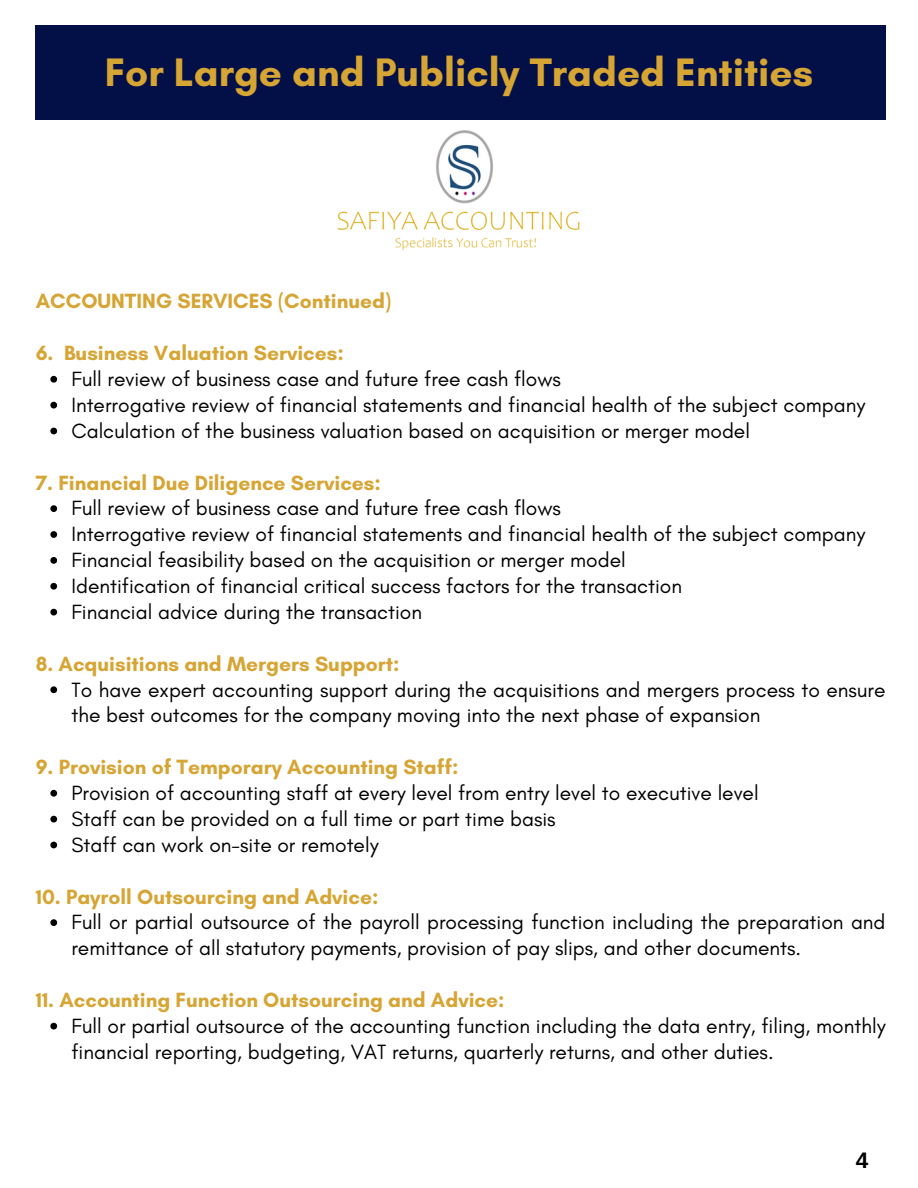
<style>
.page{position:relative;width:918px;height:1188px;background:#fff}
.page>*{position:absolute;margin:0;border:0;box-sizing:border-box;transform-origin:0 0}
.t1{font:700 40.5px "Glacial Indifference";color:#d6a534}
.t2{font:700 22.5px "Arimo";color:#000}
.t3{font:21px/25.8px "Glacial Indifference";color:#000}
.t4{font:700 21px "Glacial Indifference";color:#d6a534}
</style>
<div class="page">
<div style="left:36px;top:26px;width:850px;height:94px;background:#031047"></div>
<svg style="left:50px;top:376px;width:7px;height:7px"></svg>
<svg style="left:50px;top:402px;width:7px;height:7px"></svg>
<svg style="left:50px;top:428px;width:7px;height:6px"></svg>
<svg style="left:50px;top:505px;width:7px;height:7px"></svg>
<svg style="left:50px;top:531px;width:7px;height:7px"></svg>
<svg style="left:50px;top:557px;width:7px;height:7px"></svg>
<svg style="left:50px;top:583px;width:7px;height:7px"></svg>
<svg style="left:50px;top:609px;width:7px;height:7px"></svg>
<svg style="left:50px;top:686px;width:7px;height:7px"></svg>
<svg style="left:50px;top:790px;width:7px;height:7px"></svg>
<svg style="left:50px;top:816px;width:7px;height:7px"></svg>
<svg style="left:50px;top:842px;width:7px;height:6px"></svg>
<svg style="left:50px;top:919px;width:7px;height:7px"></svg>
<svg style="left:50px;top:1023px;width:7px;height:7px"></svg>
<img style="left:337px;top:130px;width:243px;height:121px">
<p class="t1" style="left:105px;top:48px;width:710px">For Large and Publicly Traded Entities</p>
<p class="t4" style="left:36px;top:288px;width:357px">ACCOUNTING SERVICES (Continued)</p>
<h2 class="t4" style="left:36px;top:340px;width:310px">6. Business Valuation Services:</h2>
<h2 class="t3" style="left:71px;top:366px;width:491px">Full review of business case and future free cash flows</h2>
<p class="t3" style="left:71px;top:392px;width:796px">Interrogative review of financial statements and financial health of the subject company</p>
<p class="t3" style="left:71px;top:418px;width:680px">Calculation of the business valuation based on acquisition or merger model</p>
<p class="t4" style="left:36px;top:470px;width:347px">7. Financial Due Diligence Services:</p>
<h2 class="t3" style="left:71px;top:495px;width:491px">Full review of business case and future free cash flows</h2>
<p class="t3" style="left:71px;top:521px;width:796px">Interrogative review of financial statements and financial health of the subject company</p>
<p class="t3" style="left:71px;top:547px;width:556px">Financial feasibility based on the acquisition or merger model</p>
<p class="t3" style="left:71px;top:573px;width:612px">Identification of financial critical success factors for the transaction</p>
<p class="t3" style="left:71px;top:599px;width:352px">Financial advice during the transaction</p>
<p class="t4" style="left:36px;top:651px;width:365px">8. Acquisitions and Mergers Support:</p>
<h2 class="t3" style="left:71px;top:676px;width:816px">To have expert accounting support during the acquisitions and mergers process to ensure the best outcomes for the company moving into the next phase of expansion</h2>
<p class="t4" style="left:36px;top:754px;width:424px">9. Provision of Temporary Accounting Staff:</p>
<h2 class="t3" style="left:71px;top:780px;width:689px">Provision of accounting staff at every level from entry level to executive level</h2>
<p class="t3" style="left:71px;top:806px;width:486px">Staff can be provided on a full time or part time basis</p>
<p class="t3" style="left:71px;top:832px;width:309px">Staff can work on-site or remotely</p>
<p class="t4" style="left:36px;top:884px;width:344px">10. Payroll Outsourcing and Advice:</p>
<h2 class="t3" style="left:71px;top:909px;width:816px">Full or partial outsource of the payroll processing function including the preparation and remittance of all statutory payments, provision of pay slips, and other documents.</h2>
<p class="t4" style="left:36px;top:987px;width:470px">11. Accounting Function Outsourcing and Advice:</p>
<h2 class="t3" style="left:71px;top:1013px;width:816px">Full or partial outsource of the accounting function including the data entry, filing, monthly financial reporting, budgeting, VAT returns, quarterly returns, and other duties.</h2>
<h1 class="t2" style="left:856px;top:1147px;width:14px">4</h1>
</div>
